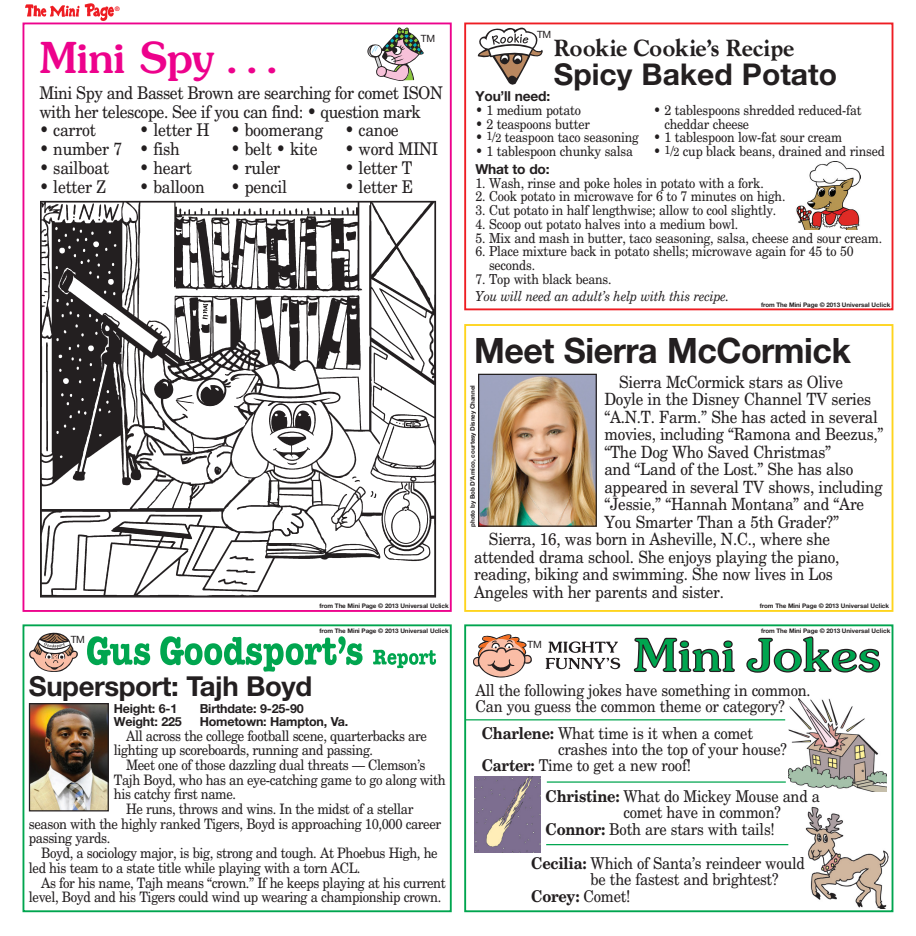
<style>
.page{position:relative;width:916px;height:936px;background:#fff}
.page>*{position:absolute;margin:0;border:0;box-sizing:border-box;transform-origin:0 0}
.t1{font:500 42.5px "Souvenir";color:#ed028c}
.t2{font:700 35px "Helvetica Neue";letter-spacing:-.015em;color:#231f20}
.t3{font:700 30px "Helvetica Neue";color:#231f20}
.t4{font:700 27.5px "Helvetica Neue";letter-spacing:-.015em;color:#231f20}
.t5{font:800 23.75px "Goudy";letter-spacing:-.015em;color:#231f20;scale:.95 1}
.t6{font:17.5px/18.8px "New Century Schlbk";letter-spacing:-.015em;color:#231f20;scale:.9 1}
.t7{font:16.88px "New Century Schlbk";letter-spacing:-.015em;color:#231f20;scale:.9 1}
.t8{font:16.25px/16.2px "New Century Schlbk";letter-spacing:-.015em;color:#231f20;scale:.9 1}
.t9{font:700 16.25px "New Century Schlbk";letter-spacing:-.015em;color:#231f20;scale:.9 1}
.t10{font:14.38px/14.8px "New Century Schlbk";letter-spacing:-.03em;color:#231f20;scale:.9 1}
.t11{font:13.75px/13.8px "New Century Schlbk";letter-spacing:-.015em;color:#231f20;scale:.9 1}
.t12{font:italic 13.75px "New Century Schlbk";letter-spacing:-.015em;color:#231f20;scale:.9 1}
.t13{font:700 13.75px "Helvetica Neue";letter-spacing:-.015em;color:#231f20}
.t14{font:700 12.5px "Helvetica Neue";letter-spacing:-.015em;color:#231f20}
.t15{font:10px "Helvetica Neue";letter-spacing:-.015em;color:#231f20}
.t16{font:700 6.25px "Helvetica Neue";letter-spacing:-.015em;color:#231f20}
.t17{font:700 6.25px "Helvetica Neue";color:#ee1d23}
.s1{font-size:11.88px}
.s2{font-weight:700}
.s3{font-weight:400}
</style>
<div class="page">
<img style="left:25px;top:3px;width:89px;height:18px">
<div style="left:464px;top:22px;width:428px;height:288px;border:2px solid #ee1d23"></div>
<svg style="left:477px;top:27px;width:66px;height:58px"></svg>
<img style="left:796px;top:161px;width:63px;height:68px">
<div style="left:464px;top:324px;width:428px;height:287px;border:2px solid #fed41d"></div>
<img style="left:480px;top:375px;width:114px;height:149px">
<div style="left:478px;top:373px;width:118px;height:153px;border:1px solid #231f20"></div>
<div style="left:464px;top:624px;width:428px;height:287px;border:2px solid #00a54f"></div>
<svg style="left:473px;top:634px;width:59px;height:44px"></svg>
<svg style="left:633px;top:637px;width:102px;height:35px"></svg>
<svg style="left:746px;top:636px;width:134px;height:37px"></svg>
<svg style="left:545px;top:641px;width:75px;height:27px"></svg>
<img style="left:474px;top:776px;width:66px;height:76px">
<img style="left:788px;top:698px;width:98px;height:93px">
<img style="left:805px;top:806px;width:84px;height:102px">
<hr style="left:465px;top:718px;width:319px;height:2px;background:#00a54f">
<hr style="left:546px;top:843px;width:242px;height:1px;background:#00a54f">
<hr style="left:546px;top:781px;width:239px;height:1px;background:#00a54f">
<div style="left:22px;top:22px;width:429px;height:589px;border:2px solid #ed028c"></div>
<svg style="left:367px;top:27px;width:56px;height:54px"></svg>
<img style="left:42px;top:203px;width:392px;height:392px">
<div style="left:40px;top:201px;width:396px;height:396px;border:1px solid #231f20"></div>
<div style="left:22px;top:624px;width:429px;height:287px;border:2px solid #00a54f"></div>
<img style="left:31px;top:704px;width:76px;height:105px">
<div style="left:29px;top:702px;width:80px;height:109px;border:1px solid #231f20"></div>
<svg style="left:29px;top:632px;width:49px;height:40px"></svg>
<svg style="left:87px;top:636px;width:63px;height:28px"></svg>
<svg style="left:160px;top:636px;width:202px;height:35px"></svg>
<svg style="left:373px;top:649px;width:63px;height:18px"></svg>
<p class="t17" style="left:115px;top:4px;width:6px">®</p>
<p class="t15" style="left:420px;top:33px;width:16px">TM</p>
<h1 class="t1" style="left:39px;top:32px;width:241px">Mini Spy . . .</h1>
<p class="t6" style="left:39px;top:83px;width:449px">Mini Spy and Basset Brown are searching for comet ISON with her telescope. See if you can find: • question mark</p>
<p class="t6" style="left:39px;top:120px;width:64px">• carrot</p>
<p class="t6" style="left:139px;top:120px;width:289px">• letter H • boomerang • canoe</p>
<p class="t6" style="left:39px;top:139px;width:157px">• number 7 • fish</p>
<p class="t6" style="left:231px;top:139px;width:98px">• belt • kite</p>
<p class="t6" style="left:344px;top:139px;width:105px">• word MINI</p>
<p class="t6" style="left:39px;top:158px;width:79px">• sailboat</p>
<p class="t6" style="left:139px;top:158px;width:60px">• heart</p>
<p class="t6" style="left:231px;top:158px;width:56px">• ruler</p>
<p class="t6" style="left:344px;top:158px;width:77px">• letter T</p>
<p class="t6" style="left:39px;top:176px;width:76px">• letter Z</p>
<p class="t6" style="left:139px;top:176px;width:74px">• balloon</p>
<p class="t6" style="left:231px;top:176px;width:64px">• pencil</p>
<p class="t6" style="left:344px;top:176px;width:77px">• letter E</p>
<p class="t16" style="left:319px;top:601px;width:131px">from The Mini Page © 2013 Universal Uclick</p>
<p class="t15" style="left:71px;top:633px;width:16px">TM</p>
<p class="t16" style="left:319px;top:626px;width:131px">from The Mini Page © 2013 Universal Uclick</p>
<h3 class="t4" style="left:29px;top:668px;width:285px">Supersport: Tajh Boyd</h3>
<p class="t14" style="left:114px;top:700px;width:65px">Height: 6-1</p>
<p class="t14" style="left:200px;top:700px;width:106px">Birthdate: 9-25-90</p>
<p class="t14" style="left:114px;top:713px;width:69px">Weight: 225</p>
<p class="t14" style="left:200px;top:713px;width:150px">Hometown: Hampton, Va.</p>
<p class="t10" style="left:114px;top:727px;width:349px;text-indent:12px">All across the college football scene, quarterbacks are lighting up scoreboards, running and passing.</p>
<p class="t10" style="left:126px;top:756px;width:334px">Meet one of those dazzling dual threats — Clemson’s</p>
<p class="t10" style="left:114px;top:771px;width:370px">Tajh Boyd, who has an eye-catching game to go along with</p>
<p class="t10" style="left:114px;top:786px;width:137px">his catchy first name.</p>
<p class="t10" style="left:126px;top:800px;width:320px">He runs, throws and wins. In the midst of a stellar</p>
<p class="t10" style="left:29px;top:815px;width:459px">season with the highly ranked Tigers, Boyd is approaching 10,000 career</p>
<p class="t10" style="left:29px;top:830px;width:92px">passing yards.</p>
<p class="t10" style="left:41px;top:844px;width:442px">Boyd, a sociology major, is big, strong and tough. At Phoebus High, he</p>
<p class="t10" style="left:29px;top:859px;width:370px">led his team to a state title while playing with a torn ACL.</p>
<p class="t10" style="left:41px;top:874px;width:451px">As for his name, Tajh means “crown.” If he keeps playing at his current</p>
<p class="t10" style="left:29px;top:888px;width:459px">level, Boyd and his Tigers could wind up wearing a championship crown.</p>
<p class="t15" style="left:536px;top:28px;width:16px">TM</p>
<h3 class="t5" style="left:553px;top:34px;width:254px">Rookie Cookie’s Recipe</h3>
<h3 class="t3" style="left:553px;top:56px;width:284px">Spicy Baked Potato</h3>
<p class="t13" style="left:475px;top:88px;width:76px">You’ll need:</p>
<p class="t11" style="left:475px;top:103px;width:119px">• 1 medium potato</p>
<p class="t11" style="left:475px;top:116px;width:129px">• 2 teaspoons butter</p>
<p class="t11" style="left:475px;top:130px;width:183px">• <sup>1</sup>/<span class="s1">2</span> teaspoon taco seasoning</p>
<p class="t11" style="left:475px;top:144px;width:176px">• 1 tablespoon chunky salsa</p>
<p class="t13" style="left:475px;top:160px;width:76px">What to do:</p>
<p class="t11" style="left:475px;top:175px;width:322px">1. Wash, rinse and poke holes in potato with a fork.</p>
<p class="t11" style="left:475px;top:189px;width:346px">2. Cook potato in microwave for 6 to 7 minutes on high.</p>
<p class="t11" style="left:475px;top:203px;width:335px">3. Cut potato in half lengthwise; allow to cool slightly.</p>
<p class="t11" style="left:475px;top:216px;width:293px">4. Scoop out potato halves into a medium bowl.</p>
<p class="t11" style="left:475px;top:230px;width:453px">5. Mix and mash in butter, taco seasoning, salsa, cheese and sour cream.</p>
<p class="t11" style="left:489px;top:244px;width:406px;text-indent:-14px">6. Place mixture back in potato shells; microwave again for 45 to 50 seconds.</p>
<p class="t11" style="left:475px;top:271px;width:152px">7. Top with black beans.</p>
<p class="t12" style="left:475px;top:288px;width:283px">You will need an adult’s help with this recipe.</p>
<p class="t16" style="left:760px;top:300px;width:131px">from The Mini Page © 2013 Universal Uclick</p>
<p class="t11" style="left:664px;top:103px;width:220px;text-indent:-11px">• 2 tablespoons shredded reduced-fat cheddar cheese</p>
<p class="t11" style="left:653px;top:130px;width:211px">• 1 tablespoon low-fat sour cream</p>
<p class="t11" style="left:653px;top:144px;width:258px">• <sup>1</sup>/<span class="s1">2</span> cup black beans, drained and rinsed</p>
<h2 class="t2" style="left:474px;top:328px;width:378px">Meet Sierra McCormick</h2>
<p class="t7" style="left:618px;top:371px;width:250px">Sierra McCormick stars as Olive</p>
<p class="t7" style="left:604px;top:388px;width:298px">Doyle in the Disney Channel TV series</p>
<p class="t7" style="left:604px;top:406px;width:305px">“A.N.T. Farm.” She has acted in several</p>
<p class="t7" style="left:604px;top:423px;width:311px">movies, including “Ramona and Beezus,”</p>
<p class="t7" style="left:604px;top:441px;width:253px">“The Dog Who Saved Christmas”</p>
<p class="t7" style="left:604px;top:458px;width:278px">and “Land of the Lost.” She has also</p>
<p class="t7" style="left:604px;top:476px;width:310px">appeared in several TV shows, including</p>
<p class="t7" style="left:604px;top:493px;width:290px">“Jessie,” “Hannah Montana” and “Are</p>
<p class="t7" style="left:604px;top:511px;width:262px">You Smarter Than a 5th Grader?”</p>
<p class="t7" style="left:488px;top:528px;width:380px">Sierra, 16, was born in Asheville, N.C., where she</p>
<p class="t7" style="left:474px;top:546px;width:407px">attended drama school. She enjoys playing the piano,</p>
<p class="t7" style="left:474px;top:563px;width:400px">reading, biking and swimming. She now lives in Los</p>
<p class="t7" style="left:474px;top:581px;width:279px">Angeles with her parents and sister.</p>
<p class="t16" style="left:760px;top:626px;width:131px">from The Mini Page © 2013 Universal Uclick</p>
<p class="t16" style="left:468px;top:526px;width:143px;rotate:-90deg">photo by Bob D’Amico, courtesy Disney Channel</p>
<p class="t16" style="left:759px;top:601px;width:131px">from The Mini Page © 2013 Universal Uclick</p>
<p class="t15" style="left:527px;top:638px;width:16px">TM</p>
<p class="t8" style="left:475px;top:680px;width:373px">All the following jokes have something in common.<br>Can you guess the common theme or category?</p>
<p class="t8" style="left:481px;top:724px;width:303px"><span class="s2">Charlene:</span> What time is it when a comet</p>
<p class="t8" style="left:557px;top:740px;width:256px">crashes into the top of your house?</p>
<p class="t8" style="left:481px;top:756px;width:234px"><span class="s2">Carter:</span> Time to get a new roof!</p>
<p class="t8" style="left:545px;top:787px;width:306px"><span class="s2">Christine:</span> What do Mickey Mouse and a</p>
<p class="t8" style="left:623px;top:803px;width:176px">comet have in common?</p>
<p class="t8" style="left:545px;top:819px;width:256px"><span class="s2">Connor:</span> Both are stars with tails!</p>
<p class="t8" style="left:531px;top:854px;width:305px"><span class="s2">Cecilia:</span> Which of Santa’s reindeer would</p>
<p class="t8" style="left:590px;top:870px;width:210px">be the fastest and brightest?</p>
<p class="t9" style="left:531px;top:884px;width:112px">Corey: <span class="s3">Comet!</span></p>
</div>
